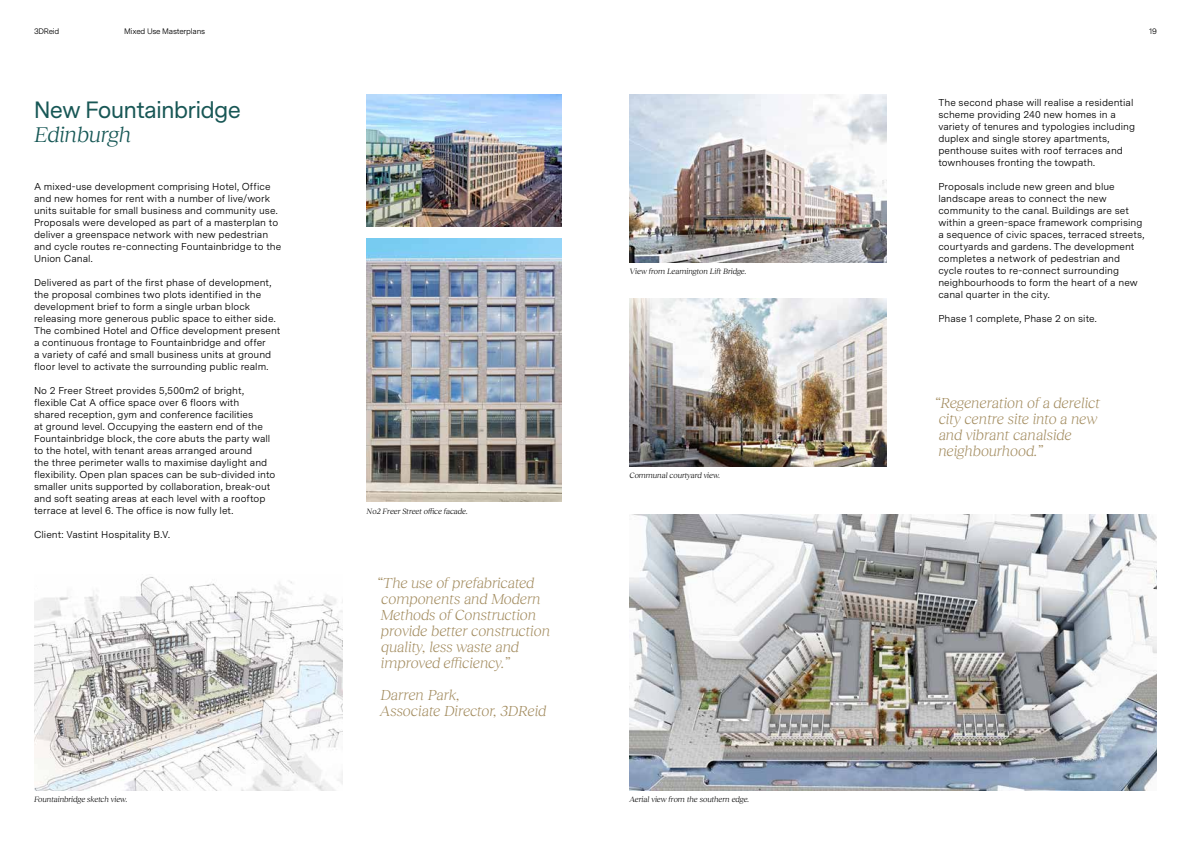
<style>
.page{position:relative;width:1191px;height:842px;background:#fff}
.page>*{position:absolute;margin:0;border:0;box-sizing:border-box;transform-origin:0 0}
.t1{font:22px "Messina Sans";letter-spacing:-.01em;color:#185755}
.t2{font:italic 22px "Reckless Neue";letter-spacing:-.005em;color:#165755}
.t3{font:italic 300 15px/16px "Reckless Neue";color:#a28b5e}
.t4{font:10px/12px "Messina Sans";letter-spacing:.005em;color:#000}
.t5{font:italic 8px "Reckless Neue";color:#000}
.t6{font:8px "Messina Sans";letter-spacing:-.03em;color:#000}
.s1{color:#165755}
</style>
<div class="page">
<img style="left:34px;top:577px;width:309px;height:213px">
<img style="left:367px;top:94px;width:194px;height:132px">
<img style="left:367px;top:238px;width:194px;height:264px">
<img style="left:629px;top:298px;width:257px;height:168px">
<img style="left:629px;top:94px;width:257px;height:168px">
<img style="left:629px;top:514px;width:528px;height:276px">
<p class="t6" style="left:34px;top:25px;width:27px">3DReid</p>
<p class="t6" style="left:124px;top:25px;width:82px">Mixed Use Masterplans</p>
<p class="t6" style="left:1149px;top:25px;width:9px">19</p>
<h1 class="t1" style="left:34px;top:95px;width:208px"><span class="s1">Ne</span>w Fountainbridge</h1>
<h1 class="t2" style="left:34px;top:119px;width:99px">Edinburgh</h1>
<p class="t4" style="left:34px;top:180px;width:249px">A mixed-use development comprising Hotel, Office and new homes for rent with a number of live/work units suitable for small business and community use.<br>Proposals were developed as part of a masterplan to deliver a greenspace network with new pedestrian and cycle routes re-connecting Fountainbridge to the Union Canal.</p>
<p class="t4" style="left:34px;top:276px;width:248px">Delivered as part of the first phase of development, the proposal combines two plots identified in the development brief to form a single urban block releasing more generous public space to either side.<br>The combined Hotel and Office development present a continuous frontage to Fountainbridge and offer<br>a variety of café and small business units at ground floor level to activate the surrounding public realm.</p>
<p class="t4" style="left:34px;top:384px;width:243px">No 2 Freer Street provides 5,500m2 of bright, flexible Cat A office space over 6 floors with<br>shared reception, gym and conference facilities<br>at ground level. Occupying the eastern end of the Fountainbridge block, the core abuts the party wall to the hotel, with tenant areas arranged around<br>the three perimeter walls to maximise daylight and flexibility. Open plan spaces can be sub-divided into smaller units supported by collaboration, break-out and soft seating areas at each level with a rooftop terrace at level 6. The office is now fully let.</p>
<p class="t4" style="left:34px;top:528px;width:137px">Client: Vastint Hospitality B.V.</p>
<p class="t5" style="left:34px;top:794px;width:95px">Fountainbridge sketch view.</p>
<p class="t5" style="left:367px;top:506px;width:103px">No2 Freer Street office facade.</p>
<h2 class="t3" style="left:377px;top:574px;width:175px">“The use of prefabricated components and Modern<br>Methods of Construction provide better construction quality, less waste and improved efficiency.”</h2>
<h2 class="t3" style="left:380px;top:686px;width:168px">Darren Park,<br>Associate Director, 3DReid</h2>
<p class="t5" style="left:629px;top:266px;width:119px">View from Leamington Lift Bridge.</p>
<p class="t5" style="left:629px;top:470px;width:92px">Communal courtyard view.</p>
<p class="t5" style="left:629px;top:794px;width:121px">Aerial view from the southern edge.</p>
<p class="t4" style="left:938px;top:96px;width:198px">The second phase will realise a residential scheme providing 240 new homes in a variety of tenures and typologies including duplex and single storey apartments, penthouse suites with roof terraces and townhouses fronting the towpath.</p>
<p class="t4" style="left:938px;top:180px;width:208px">Proposals include new green and blue landscape areas to connect the new community to the canal. Buildings are set within a green-space framework comprising a sequence of civic spaces, terraced streets, courtyards and gardens. The development completes a network of pedestrian and cycle routes to re-connect surrounding neighbourhoods to form the heart of a new canal quarter in the city.</p>
<p class="t4" style="left:938px;top:312px;width:160px">Phase 1 complete, Phase 2 on site.</p>
<h2 class="t3" style="left:934px;top:394px;width:167px">“Regeneration of a derelict city centre site into a new and vibrant canalside neighbourhood.”</h2>
</div>
